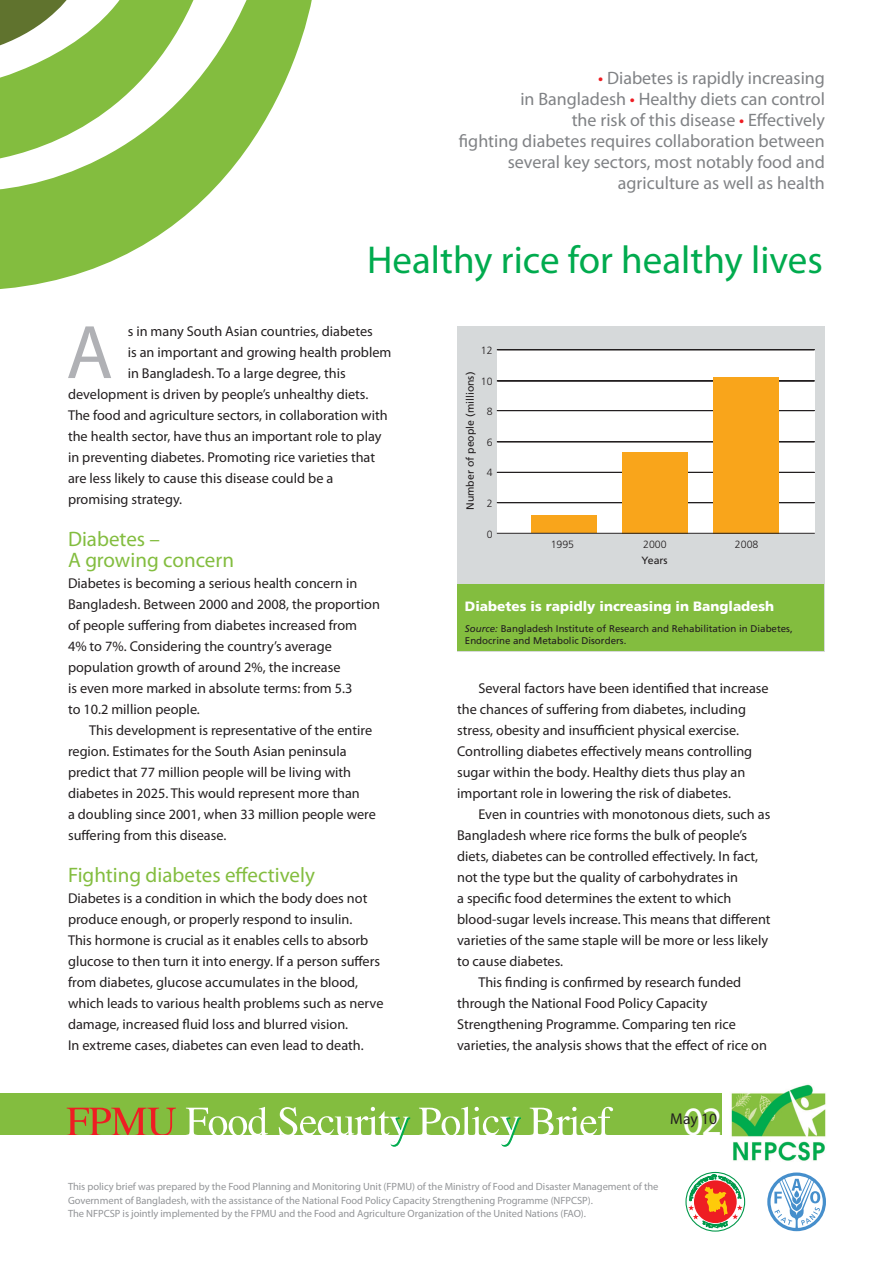
<style>
.page{position:relative;width:893px;height:1263px;background:#fff}
.page>*{position:absolute;margin:0;border:0;box-sizing:border-box;transform-origin:0 0}
.ParaStart{font:76.5px "Myriad Pro";color:#b0b1b5}
.t1{font:40.5px "Myriad Pro";color:#fff}
.Head_1{font:39px "Myriad Pro";color:#00ab4e}
.Head_2{font:21px "Myriad Pro";color:#83bd3f}
.StartingSummary{font:18px "Myriad Pro";color:#808285}
.t2{font:15.6px "Myriad Pro";color:#231f20}
.Para{font:14.25px/21px "Myriad Pro";color:#231f20}
.NewPara{font:14.25px/21px "Myriad Pro";color:#231f20}
.ParaStart-2{font:14.25px "Myriad Pro";color:#231f20}
.t3{font:900 13.5px "Frutiger";color:#fff}
.t4{font:10.5px/13.5px "Myriad Pro";letter-spacing:-.005em;color:#939598}
.t5{font:10.5px "Frutiger";color:#231f20}
.t6{font:300 10.5px "Frutiger";color:#231f20}
.t7{font:9.75px/11.7px "Frutiger";color:#231f20}
.s1{color:#ee1d23}
.s2{font-style:italic}
</style>
<div class="page">
<svg style="left:767px;top:1172px;width:59px;height:59px"></svg>
<svg style="left:0;top:0;width:312px;height:289px;fill:#83bd3f"></svg>
<img style="left:731px;top:1084px;width:95px;height:77px">
<div style="left:0;top:1093px;width:722px;height:42px;background:#83bd3f"></div>
<svg style="left:67px;top:1108px;width:109px;height:27px"></svg>
<svg style="left:186px;top:1107px;width:82px;height:28px"></svg>
<svg style="left:279px;top:1107px;width:131px;height:39px"></svg>
<svg style="left:419px;top:1107px;width:102px;height:39px"></svg>
<svg style="left:530px;top:1107px;width:83px;height:28px"></svg>
<div style="left:685px;top:1172px;width:60px;height:59px;border:1px solid #00984a;border-radius:50%"></div>
<svg style="left:688px;top:1174px;width:55px;height:54px"></svg>
<div style="left:457px;top:326px;width:366px;height:325px;background:#d6d9da"></div>
<div style="left:497px;top:350px;width:317px;height:183px;background:#fff"></div>
<div style="left:457px;top:584px;width:366px;height:67px;background:#83bd3f"></div>
<hr style="left:497px;top:502px;width:317px;height:1px;background:#231f20">
<hr style="left:497px;top:472px;width:317px;height:1px;background:#231f20">
<hr style="left:497px;top:441px;width:317px;height:1px;background:#231f20">
<hr style="left:497px;top:410px;width:317px;height:1px;background:#231f20">
<hr style="left:497px;top:381px;width:317px;height:1px;background:#231f20">
<hr style="left:497px;top:349px;width:317px;height:1px;background:#231f20">
<div style="left:531px;top:515px;width:66px;height:18px;background:#f9a51b"></div>
<div style="left:622px;top:452px;width:66px;height:81px;background:#f9a51b"></div>
<div style="left:713px;top:377px;width:66px;height:156px;background:#f9a51b"></div>
<hr style="left:497px;top:533px;width:317px;height:1px;background:#231f20">
<p class="StartingSummary" style="left:598px;top:67px;width:228px"><span class="s1">•</span> Diabetes is rapidly increasing</p>
<p class="StartingSummary" style="left:520px;top:88px;width:306px">in Bangladesh <span class="s1">•</span> Healthy diets can control</p>
<p class="StartingSummary" style="left:572px;top:109px;width:255px">the risk of this disease <span class="s1">•</span> Effectively</p>
<p class="StartingSummary" style="left:459px;top:130px;width:368px">fighting diabetes requires collaboration between</p>
<p class="StartingSummary" style="left:508px;top:151px;width:319px">several key sectors, most notably food and</p>
<p class="StartingSummary" style="left:618px;top:172px;width:208px">agriculture as well as health</p>
<p class="Head_1" style="left:367px;top:236px;width:457px">Healthy rice for healthy lives</p>
<p class="ParaStart" style="left:66px;top:305px;width:48px">A</p>
<p class="ParaStart-2" style="left:128px;top:322px;width:247px">s in many South Asian countries, diabetes</p>
<p class="ParaStart-2" style="left:128px;top:343px;width:265px">is an important and growing health problem</p>
<p class="ParaStart-2" style="left:128px;top:364px;width:220px">in Bangladesh. To a large degree, this</p>
<p class="ParaStart-2" style="left:68px;top:385px;width:302px">development is driven by people’s unhealthy diets.</p>
<p class="ParaStart-2" style="left:68px;top:406px;width:321px">The food and agriculture sectors, in collaboration with</p>
<p class="ParaStart-2" style="left:68px;top:427px;width:315px">the health sector, have thus an important role to play</p>
<p class="ParaStart-2" style="left:68px;top:448px;width:309px">in preventing diabetes. Promoting rice varieties that</p>
<p class="ParaStart-2" style="left:68px;top:469px;width:267px">are less likely to cause this disease could be a</p>
<p class="ParaStart-2" style="left:68px;top:490px;width:116px">promising strategy.</p>
<p class="Head_2" style="left:68px;top:526px;width:94px">Diabetes –</p>
<p class="Head_2" style="left:68px;top:547px;width:168px">A growing concern</p>
<p class="NewPara" style="left:68px;top:572px;width:313px">Diabetes is becoming a serious health concern in Bangladesh. Between 2000 and 2008, the proportion of people suffering from diabetes increased from<br>4% to 7%. Considering the country’s average population growth of around 2%, the increase<br>is even more marked in absolute terms: from 5.3<br>to 10.2 million people.</p>
<p class="Para" style="left:68px;top:719px;width:309px;text-indent:21px">This development is representative of the entire region. Estimates for the South Asian peninsula predict that 77 million people will be living with diabetes in 2025. This would represent more than<br>a doubling since 2001, when 33 million people were suffering from this disease.</p>
<p class="Head_2" style="left:68px;top:862px;width:248px">Fighting diabetes effectively</p>
<p class="NewPara" style="left:68px;top:887px;width:317px">Diabetes is a condition in which the body does not produce enough, or properly respond to insulin.<br>This hormone is crucial as it enables cells to absorb glucose to then turn it into energy. If a person suffers from diabetes, glucose accumulates in the blood, which leads to various health problems such as nerve damage, increased fluid loss and blurred vision.<br>In extreme cases, diabetes can even lead to death.</p>
<p class="t6" style="left:481px;top:344px;width:13px">12</p>
<p class="t6" style="left:481px;top:375px;width:13px">10</p>
<p class="t6" style="left:487px;top:406px;width:7px">8</p>
<p class="t6" style="left:487px;top:436px;width:7px">6</p>
<p class="t6" style="left:487px;top:467px;width:7px">4</p>
<p class="t6" style="left:487px;top:497px;width:7px">2</p>
<p class="t6" style="left:487px;top:528px;width:7px">0</p>
<p class="t5" style="left:464px;top:510px;width:140px;rotate:-90deg">Number of people (millions)</p>
<p class="t6" style="left:551px;top:538px;width:25px">1995</p>
<p class="t6" style="left:643px;top:538px;width:25px">2000</p>
<p class="t6" style="left:735px;top:538px;width:25px">2008</p>
<p class="t5" style="left:642px;top:554px;width:28px">Years</p>
<p class="t3" style="left:465px;top:598px;width:311px">Diabetes is rapidly increasing in Bangladesh</p>
<p class="t7" style="left:465px;top:623px;width:329px"><span class="s2">Source:</span> Bangladesh Institute of Research and Rehabilitation in Diabetes,<br>Endocrine and Metabolic Disorders.</p>
<p class="Para" style="left:457px;top:677px;width:313px;text-indent:21px">Several factors have been identified that increase the chances of suffering from diabetes, including stress, obesity and insufficient physical exercise.<br>Controlling diabetes effectively means controlling sugar within the body. Healthy diets thus play an important role in lowering the risk of diabetes.</p>
<p class="Para" style="left:457px;top:803px;width:315px;text-indent:21px">Even in countries with monotonous diets, such as Bangladesh where rice forms the bulk of people’s diets, diabetes can be controlled effectively. In fact, not the type but the quality of carbohydrates in<br>a specific food determines the extent to which blood-sugar levels increase. This means that different varieties of the same staple will be more or less likely to cause diabetes.</p>
<p class="Para" style="left:457px;top:971px;width:311px;text-indent:21px">This finding is confirmed by research funded through the National Food Policy Capacity Strengthening Programme. Comparing ten rice varieties, the analysis shows that the effect of rice on</p>
<p class="t1" style="left:683px;top:1097px;width:41px">02</p>
<p class="t2" style="left:670px;top:1109px;width:48px">May 10</p>
<p class="t4" style="left:68px;top:1180px;width:592px">This policy brief was prepared by the Food Planning and Monitoring Unit (FPMU) of the Ministry of Food and Disaster Management of the<br>Government of Bangladesh, with the assistance of the National Food Policy Capacity Strengthening Programme (NFPCSP).</p>
<p class="t4" style="left:68px;top:1207px;width:519px">The NFPCSP is jointly implemented by the FPMU and the Food and Agriculture Organization of the United Nations (FAO).</p>
</div>
